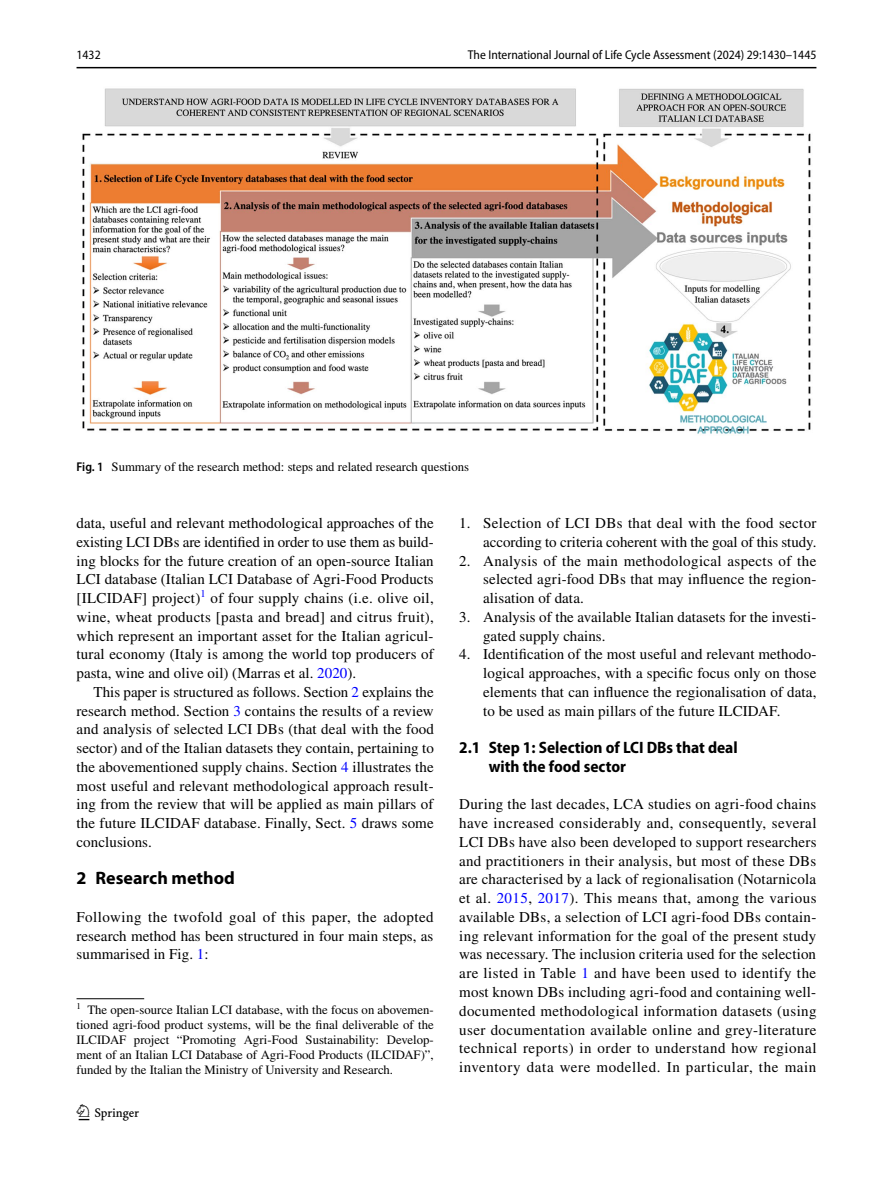
<style>
.page{position:relative;width:893px;height:1187px;background:#fff}
.page>*{position:absolute;margin:0;border:0;box-sizing:border-box;transform-origin:0 0}
.t1{font:22.5px "Springnew Regular 3";color:#000}
.t2{font:700 18px "Myriad Pro";color:#000}
.t3{font:700 semi-condensed 16.5px/18.8px "Myriad Pro";color:#000}
.t4{font:15px/18.8px "STIX";letter-spacing:.005em;color:#000;text-align:justify}
.t5{font:12.75px/15px "STIX";color:#000;text-align:justify}
.t6{font:semi-condensed 12.75px "Myriad Pro";color:#000}
.s1{font-family:"Myriad Pro";font-weight:600;font-stretch:semi-condensed}
.s2{color:#00f}
</style>
<div class="page">
<hr style="left:77px;top:67px;width:739px;height:1px;background:#000">
<img style="left:82px;top:88px;width:729px;height:347px">
<hr style="left:77px;top:998px;width:67px;height:1px;background:#000">
<p class="t6" style="left:77px;top:48px;width:26px">1432</p>
<p class="t6" style="left:468px;top:48px;width:350px">The International Journal of Life Cycle Assessment (2024) 29:1430–1445</p>
<p class="t5" style="left:77px;top:460px;width:394px"><span class="s1">Fig. 1</span> Summary of the research method: steps and related research questions</p>
<p class="t4" style="left:77px;top:514px;width:359px">data, useful and relevant methodological approaches of the existing LCI DBs are identified in order to use them as build&shy;ing blocks for the future creation of an open-source Italian LCI database (Italian LCI Database of Agri-Food Products [ILCIDAF] project)<sup>1</sup> of four supply chains (i.e. olive oil, wine, wheat products [pasta and bread] and citrus fruit), which represent an important asset for the Italian agricul&shy;tural economy (Italy is among the world top producers of pasta, wine and olive oil) (Marras et al. <span class="s2">2020</span>).</p>
<p class="t4" style="left:77px;top:683px;width:359px;text-indent:17px">This paper is structured as follows. Section <span class="s2">2</span> explains the research method. Section <span class="s2">3</span> contains the results of a review and analysis of selected LCI DBs (that deal with the food sector) and of the Italian datasets they contain, pertaining to the abovementioned supply chains. Section <span class="s2">4</span> illustrates the most useful and relevant methodological approach result&shy;ing from the review that will be applied as main pillars of the future ILCIDAF database. Finally, Sect. <span class="s2">5</span> draws some conclusions.</p>
<p class="t2" style="left:77px;top:866px;width:160px">2 Research method</p>
<p class="t4" style="left:77px;top:908px;width:359px">Following the twofold goal of this paper, the adopted research method has been structured in four main steps, as summarised in Fig. <span class="s2">1</span>:</p>
<p class="t5" style="left:77px;top:1002px;width:359px"><sup>1</sup> The open-source Italian LCI database, with the focus on abovemen&shy;tioned agri-food product systems, will be the final deliverable of the ILCIDAF project “Promoting Agri-Food Sustainability: Develop&shy;ment of an Italian LCI Database of Agri-Food Products (ILCIDAF)”, funded by the Italian the Ministry of University and Research.</p>
<h1 class="t1" style="left:79px;top:1104px;width:62px">1 3</h1>
<p class="t4" style="left:459px;top:514px;width:359px;text-align:right">1. Selection of LCI DBs that deal with the food sector according to criteria coherent with the goal of this study.</p>
<p class="t4" style="left:483px;top:552px;width:335px;text-indent:-24px">2. Analysis of the main methodological aspects of the selected agri-food DBs that may influence the region&shy;alisation of data.</p>
<p class="t4" style="left:483px;top:608px;width:335px;text-indent:-24px">3. Analysis of the available Italian datasets for the investi&shy;gated supply chains.</p>
<p class="t4" style="left:483px;top:646px;width:335px;text-indent:-24px">4. Identification of the most useful and relevant methodo&shy;logical approaches, with a specific focus only on those elements that can influence the regionalisation of data, to be used as main pillars of the future ILCIDAF.</p>
<p class="t3" style="left:489px;top:738px;width:251px;text-indent:-29px">2.1 Step 1: Selection of LCI DBs that deal with the food sector</p>
<p class="t4" style="left:459px;top:796px;width:359px">During the last decades, LCA studies on agri-food chains have increased considerably and, consequently, several LCI DBs have also been developed to support researchers and practitioners in their analysis, but most of these DBs are characterised by a lack of regionalisation (Notarnicola et al. <span class="s2">2015</span>, <span class="s2">2017</span>). This means that, among the various available DBs, a selection of LCI agri-food DBs contain&shy;ing relevant information for the goal of the present study was necessary. The inclusion criteria used for the selection are listed in Table <span class="s2">1</span> and have been used to identify the most known DBs including agri-food and containing well&shy;documented methodological information datasets (using user documentation available online and grey-literature technical reports) in order to understand how regional inventory data were modelled. In particular, the main</p>
</div>
